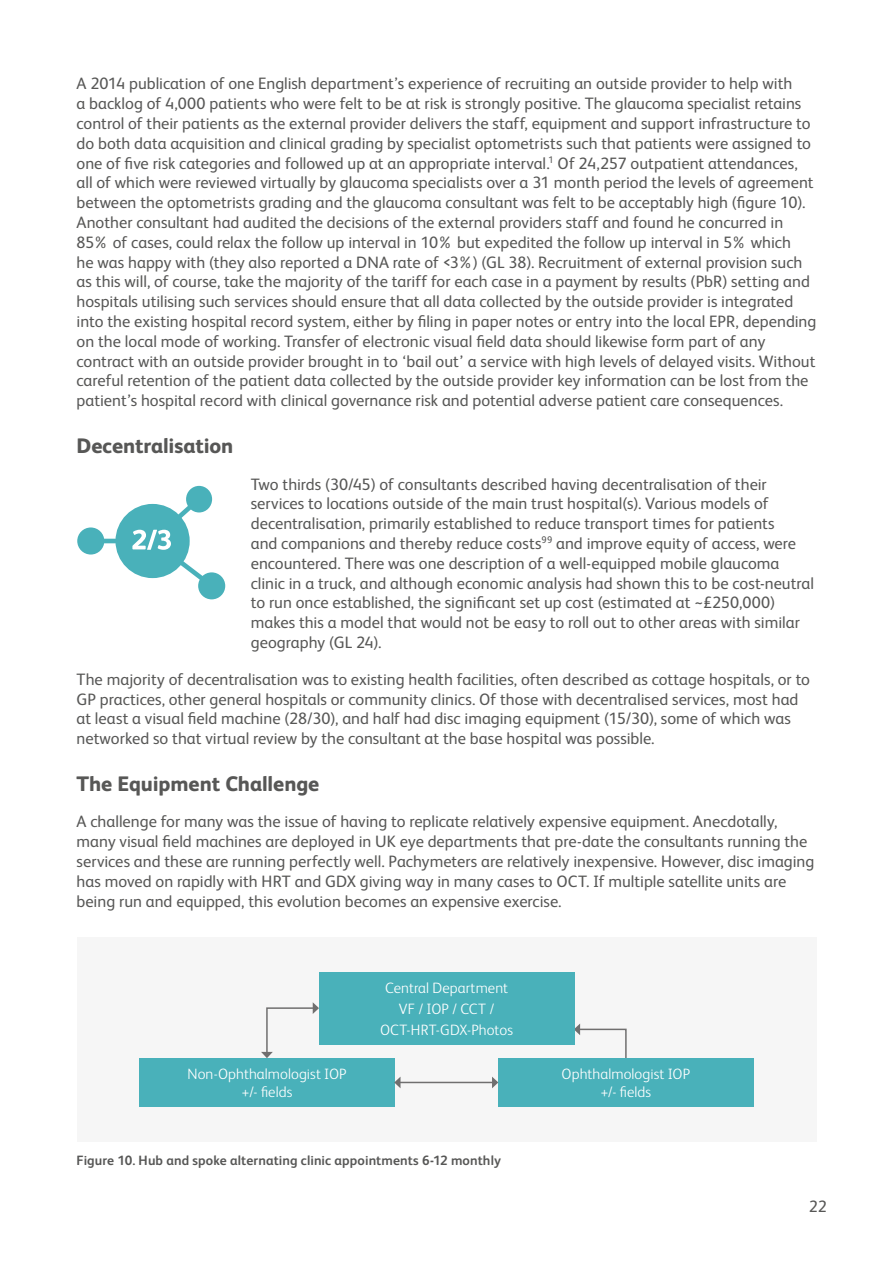
<style>
.page{position:relative;width:893px;height:1263px;background:#fff}
.page>*{position:absolute;margin:0;border:0;box-sizing:border-box;transform-origin:0 0}
.t1{font:800 21px "FS Albert";letter-spacing:-.005em;color:#575756}
.t2{font:16.5px/19.8px "FS Albert";color:#575756}
.t3{font:300 15px/21.1px "FS Albert";letter-spacing:.005em;color:#fff;text-align:center}
.t4{font:700 13.5px "FS Albert";letter-spacing:.005em;color:#575756}
</style>
<div class="page">
<div style="left:77px;top:938px;width:739px;height:204px;background:#f6f6f6"></div>
<svg style="left:574px;top:1023px;width:53px;height:35px"></svg>
<svg style="left:261px;top:1002px;width:58px;height:56px"></svg>
<div style="left:319px;top:972px;width:255px;height:72px;background:#49b1ba"></div>
<div style="left:140px;top:1058px;width:255px;height:49px;background:#49b1ba"></div>
<div style="left:498px;top:1058px;width:255px;height:49px;background:#49b1ba"></div>
<hr style="left:400px;top:1082px;width:93px;height:1px;background:#706f6f">
<svg style="left:394px;top:1077px;width:6px;height:11px"></svg>
<svg style="left:492px;top:1076px;width:6px;height:12px"></svg>
<div style="left:77px;top:527px;width:27px;height:27px;background:#49b1ba;border-radius:50%"></div>
<div style="left:198px;top:572px;width:27px;height:27px;background:#49b1ba;border-radius:50%"></div>
<svg style="left:84px;top:487px;width:134px;height:105px"></svg>
<p class="t2" style="left:77px;top:74px;width:741px">A 2014 publication of one English department’s experience of recruiting an outside provider to help with<br>a backlog of 4,000 patients who were felt to be at risk is strongly positive. The glaucoma specialist retains control of their patients as the external provider delivers the staff, equipment and support infrastructure to do both data acquisition and clinical grading by specialist optometrists such that patients were assigned to one of five risk categories and followed up at an appropriate interval.<sup>1</sup> Of 24,257 outpatient attendances, all of which were reviewed virtually by glaucoma specialists over a 31 month period the levels of agreement between the optometrists grading and the glaucoma consultant was felt to be acceptably high (figure 10).<br>Another consultant had audited the decisions of the external providers staff and found he concurred in 85% of cases, could relax the follow up interval in 10% but expedited the follow up interval in 5% which<br>he was happy with (they also reported a DNA rate of &lt;3%) (GL 38). Recruitment of external provision such as this will, of course, take the majority of the tariff for each case in a payment by results (PbR) setting and hospitals utilising such services should ensure that all data collected by the outside provider is integrated into the existing hospital record system, either by filing in paper notes or entry into the local EPR, depending on the local mode of working. Transfer of electronic visual field data should likewise form part of any contract with an outside provider brought in to ‘bail out’ a service with high levels of delayed visits. Without careful retention of the patient data collected by the outside provider key information can be lost from the patient’s hospital record with clinical governance risk and potential adverse patient care consequences.</p>
<p class="t1" style="left:77px;top:433px;width:158px">Decentralisation</p>
<p class="t2" style="left:251px;top:474px;width:565px">Two thirds (30/45) of consultants described having decentralisation of their services to locations outside of the main trust hospital(s). Various models of decentralisation, primarily established to reduce transport times for patients<br>and companions and thereby reduce costs<sup>99</sup> and improve equity of access, were encountered. There was one description of a well-equipped mobile glaucoma clinic in a truck, and although economic analysis had shown this to be cost-neutral to run once established, the significant set up cost (estimated at ~£250,000) makes this a model that would not be easy to roll out to other areas with similar geography (GL 24).</p>
<p class="t2" style="left:77px;top:669px;width:735px">The majority of decentralisation was to existing health facilities, often described as cottage hospitals, or to GP practices, other general hospitals or community clinics. Of those with decentralised services, most had at least a visual field machine (28/30), and half had disc imaging equipment (15/30), some of which was networked so that virtual review by the consultant at the base hospital was possible.</p>
<p class="t1" style="left:77px;top:771px;width:244px">The Equipment Challenge</p>
<p class="t2" style="left:77px;top:812px;width:739px">A challenge for many was the issue of having to replicate relatively expensive equipment. Anecdotally, many visual field machines are deployed in UK eye departments that pre-date the consultants running the services and these are running perfectly well. Pachymeters are relatively inexpensive. However, disc imaging has moved on rapidly with HRT and GDX giving way in many cases to OCT. If multiple satellite units are being run and equipped, this evolution becomes an expensive exercise.</p>
<p class="t3" style="left:380px;top:977px;width:134px">Central Department<br>VF / IOP / CCT /<br>OCT-HRT-GDX-Photos</p>
<p class="t3" style="left:187px;top:1065px;width:161px;line-height:18px">Non-Ophthalmologist IOP +/- fields</p>
<p class="t3" style="left:562px;top:1065px;width:130px;line-height:18px">Ophthalmologist IOP +/- fields</p>
<p class="t4" style="left:77px;top:1153px;width:426px">Figure 10. Hub and spoke alternating clinic appointments 6-12 monthly</p>
<p class="t2" style="left:809px;top:1196px;width:19px">22</p>
</div>
